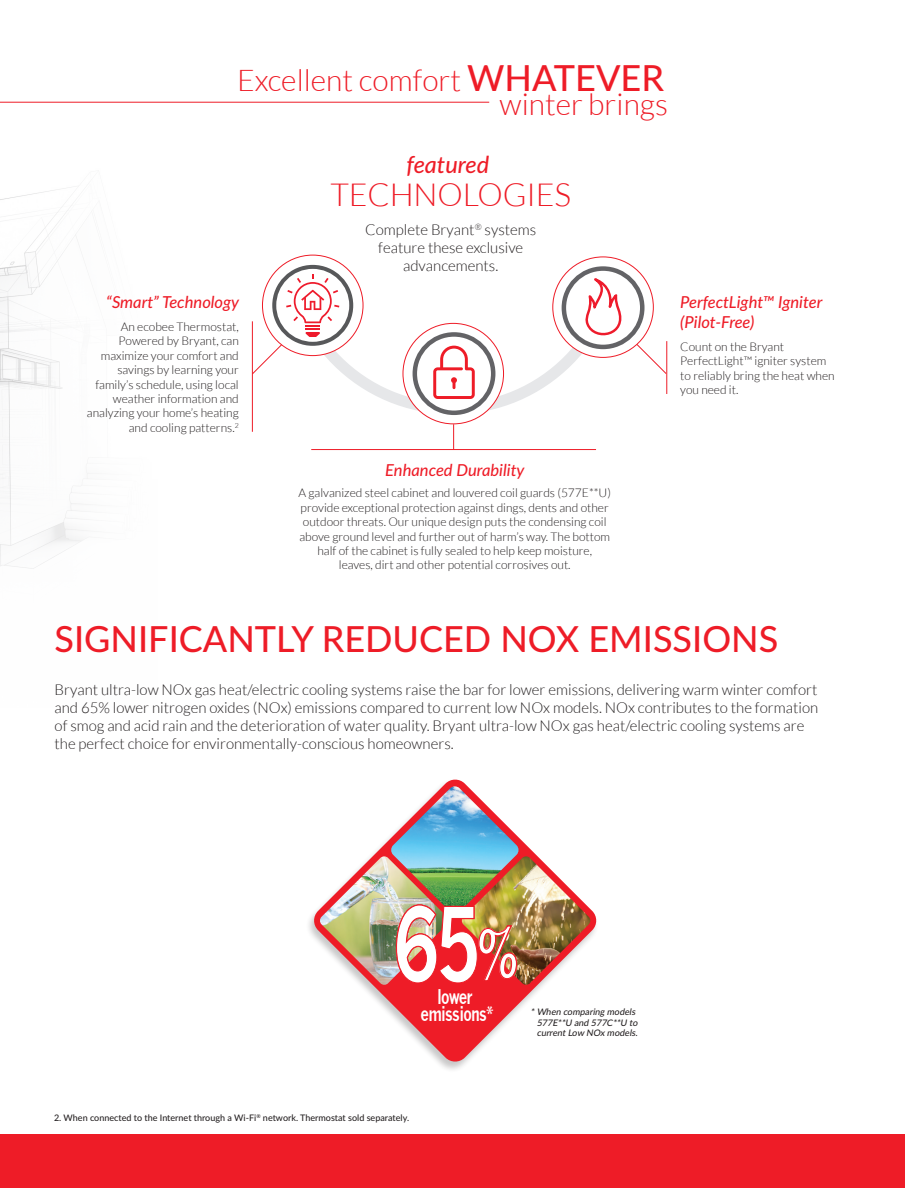
<style>
.page{position:relative;width:905px;height:1188px;background:#fff}
.page>*{position:absolute;margin:0;border:0;box-sizing:border-box;transform-origin:0 0}
.t1{font:700 100.35px "News Gothic";color:#fff;scale:.73 1}
.t2{font:500 36px "Lato";color:#ee1c27}
.t3{font:300 31.8px "Lato";letter-spacing:-.005em;color:#ee1c27}
.t4{font:300 30px "Lato";color:#ee1c27}
.t5{font:italic 500 23.4px "Lato";color:#ee1c27}
.t6{font:700 19.5px/17px "News Gothic";letter-spacing:-.05em;color:#fff;text-align:center;scale:.76 1}
.t7{font:italic 500 16.5px "Lato";color:#ee1c27}
.Body_-_centered{font:300 15px/18px "Lato";color:#231f20;text-align:center}
.t8{font:300 12px/14.4px "Lato";color:#231f20;text-align:right}
.t9{font:500 9px "Lato";color:#231f20}
.t10{font:italic 500 9px/10.5px "Lato";color:#231f20}
.s1{font-weight:500;font-size:36px}
.s2{font-size:57px}
</style>
<div class="page">
<img style="left:0;top:101px;width:178px;height:468px">
<hr style="left:252px;top:321px;width:1px;height:111px;background:#ee1c27">
<div style="left:0;top:1134px;width:904px;height:54px;background:#ee1c27"></div>
<hr style="left:0;top:102px;width:489px;height:1px;background:#ee1c27">
<svg style="left:313px;top:779px;width:284px;height:284px"></svg>
<img style="left:319px;top:856px;width:130px;height:129px">
<img style="left:461px;top:856px;width:130px;height:129px">
<img style="left:390px;top:786px;width:129px;height:128px">
<img style="left:395px;top:904px;width:123px;height:80px">
<svg style="left:453px;top:424px;width:1px;height:25px"></svg>
<hr style="left:311px;top:449px;width:285px;height:1px;background:#ee1c27">
<svg style="left:251px;top:265px;width:416px;height:149px"></svg>
<p class="t4" style="left:237px;top:64px;width:428px">Excellent comfort <span class="s1">WHATEVER</span></p>
<p class="t4" style="left:499px;top:88px;width:170px">winter brings</p>
<p class="t5" style="left:406px;top:148px;width:84px">featured</p>
<p class="t3" style="left:330px;top:178px;width:242px">TECHNOLOGIES</p>
<p class="t7" style="left:106px;top:290px;width:134px">“Smart” Technology</p>
<p class="t8" style="left:87px;top:320px;width:153px">An ecobee Thermostat,<br>Powered by Bryant, can maximize your comfort and savings by learning your family’s schedule, using local weather information and analyzing your home’s heating and cooling patterns.<sup>2</sup></p>
<p class="Body_-_centered" style="left:365px;top:221px;width:172px">Complete Bryant<sup>®</sup> systems feature these exclusive advancements.</p>
<p class="t7" style="left:385px;top:458px;width:141px">Enhanced Durability</p>
<p class="t8" style="left:298px;top:486px;width:314px;text-align:center">A galvanized steel cabinet and louvered coil guards (577E**U) provide exceptional protection against dings, dents and other outdoor threats. Our unique design puts the condensing coil above ground level and further out of harm’s way. The bottom half of the cabinet is fully sealed to help keep moisture,<br>leaves, dirt and other potential corrosives out.</p>
<p class="t7" style="left:680px;top:290px;width:144px">PerfectLight™ Igniter</p>
<p class="t7" style="left:680px;top:310px;width:76px">(Pilot-Free)</p>
<p class="t8" style="left:680px;top:339px;width:156px;text-align:left">Count on the Bryant<br>PerfectLight™ igniter system to reliably bring the heat when you need it.</p>
<p class="t2" style="left:55px;top:613px;width:725px">SIGNIFICANTLY REDUCED NOX EMISSIONS</p>
<p class="Body_-_centered" style="left:55px;top:681px;width:765px;text-align:left">Bryant ultra-low NOx gas heat/electric cooling systems raise the bar for lower emissions, delivering warm winter comfort and 65% lower nitrogen oxides (NOx) emissions compared to current low NOx models. NOx contributes to the formation of smog and acid rain and the deterioration of water quality. Bryant ultra-low NOx gas heat/electric cooling systems are the perfect choice for environmentally-conscious homeowners.</p>
<p class="t1" style="left:393px;top:883px;width:171px">65<span class="s2">%</span></p>
<p class="t6" style="left:420px;top:988px;width:97px">lower emissions*</p>
<p class="t10" style="left:536px;top:1006px;width:104px;text-indent:-6px">*When comparing models<br>577E**U and 577C**U to currentLow NOx models.</p>
<p class="t9" style="left:54px;top:1111px;width:356px">2. When connected to the Internet through a Wi-Fi<sup>®</sup> network. Thermostat sold separately.</p>
</div>
